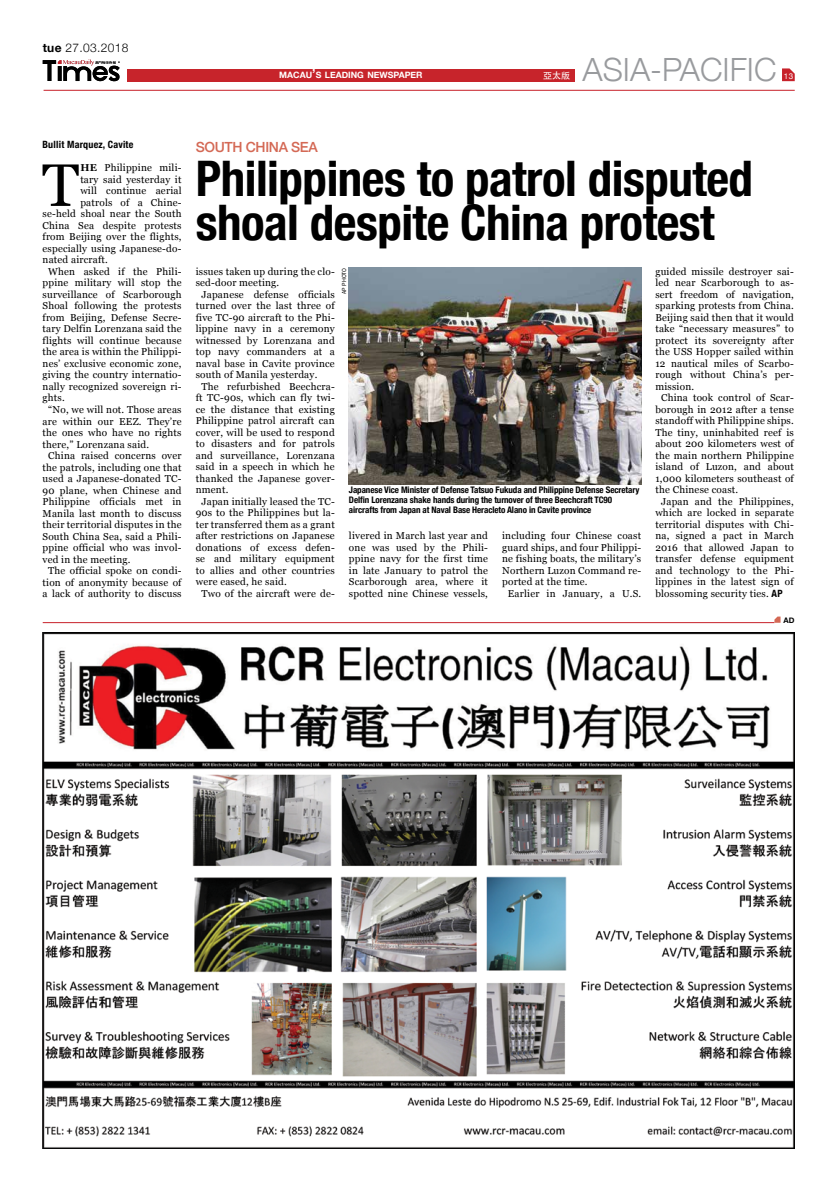
<style>
.page{position:relative;width:837px;height:1191px;background:#fff}
.page>*{position:absolute;margin:0;border:0;box-sizing:border-box;transform-origin:0 0}
.t1{font:59.8px "Georgia";color:#000}
.t2{font:700 condensed 49px/44px "Helvetica Neue";letter-spacing:-.01em;color:#000}
.t3{font:300 32px "Helvetica Neue";color:#999b9e}
.t4{font:500 14px "Helvetica Neue";letter-spacing:-.025em;color:#d46955}
.t5{font:300 12px "Helvetica Neue";letter-spacing:.025em;color:#000}
.t6{font:10px/11.5px "Georgia";letter-spacing:.02em;color:#000;text-align:justify}
.t7{font:700 condensed 10px "Helvetica Neue";letter-spacing:.02em;color:#000}
.t8{font:700 condensed 9px/10px "Helvetica Neue";letter-spacing:-.01em;color:#000}
.t9{font:9px "Adobe Heiti Std";color:#fff}
.t10{font:700 8.8px "Helvetica Neue";color:#fff}
.t11{font:8px "Helvetica Neue";color:#fff}
.t12{font:700 7.7px "Helvetica Neue";color:#000}
.t13{font:6px "Franklin Gothic";letter-spacing:.025em;color:#000}
.s1{font-weight:700}
.s2{font-size:12.5px}
.s3{font-family:"Helvetica Neue";font-weight:700;font-stretch:condensed}
</style>
<div class="page">
<div style="left:127px;top:69px;width:447px;height:12px;background:#c7242b"></div>
<svg style="left:782px;top:68px;width:12px;height:13px"></svg>
<svg style="left:43px;top:59px;width:77px;height:22px"></svg>
<hr style="left:44px;top:90px;width:750px;height:1px;background:#c7212a">
<hr style="left:43px;top:622px;width:731px;height:1px;background:#c7212a">
<svg style="left:774px;top:616px;width:6px;height:7px"></svg>
<img style="left:43px;top:633px;width:751px;height:515px">
<img style="left:349px;top:268px;width:292px;height:216px">
<p class="t5" style="left:43px;top:38px;width:87px"><span class="s1">tue</span> 27.03.2018</p>
<p class="t10" style="left:279px;top:68px;width:145px">MACAU<span class="s2">’</span>S LEADING NEWSPAPER</p>
<p class="t9" style="left:543px;top:70px;width:28px">亞太版</p>
<h3 class="t3" style="left:582px;top:44px;width:195px">ASIA-PACIFIC</h3>
<p class="t11" style="left:783px;top:70px;width:11px">13</p>
<p class="t7" style="left:43px;top:136px;width:92px">Bullit Marquez, Cavite</p>
<h1 class="t1" style="left:42px;top:142px;width:39px">T</h1>
<p class="t6" style="left:80px;top:162px;width:103px"><span class="s1">he</span> Philippine mili-</p>
<p class="t6" style="left:80px;top:173px;width:103px">tary said yesterday it</p>
<p class="t6" style="left:80px;top:185px;width:103px">will continue aerial</p>
<p class="t6" style="left:80px;top:196px;width:103px">patrols of a Chine-</p>
<p class="t6" style="left:43px;top:208px;width:140px">se-held shoal near the South</p>
<p class="t6" style="left:43px;top:219px;width:140px">China Sea despite protests</p>
<p class="t6" style="left:43px;top:231px;width:140px">from Beijing over the flights,</p>
<p class="t6" style="left:43px;top:242px;width:140px">especially using Japanese-do-</p>
<p class="t6" style="left:43px;top:254px;width:67px">nated aircraft.</p>
<p class="t6" style="left:48px;top:265px;width:135px">When asked if the Phili-</p>
<p class="t6" style="left:43px;top:277px;width:140px">ppine military will stop the</p>
<p class="t6" style="left:43px;top:288px;width:140px">surveillance of Scarborough</p>
<p class="t6" style="left:43px;top:300px;width:140px">Shoal following the protests</p>
<p class="t6" style="left:43px;top:311px;width:140px">from Beijing, Defense Secre-</p>
<p class="t6" style="left:43px;top:323px;width:140px">tary Delfin Lorenzana said the</p>
<p class="t6" style="left:43px;top:334px;width:140px">flights will continue because</p>
<p class="t6" style="left:43px;top:346px;width:140px">the area is within the Philippi-</p>
<p class="t6" style="left:43px;top:357px;width:140px">nes’ exclusive economic zone,</p>
<p class="t6" style="left:43px;top:369px;width:140px">giving the country internatio-</p>
<p class="t6" style="left:43px;top:380px;width:140px">nally recognized sovereign ri-</p>
<p class="t6" style="left:43px;top:392px;width:24px">ghts.</p>
<p class="t6" style="left:48px;top:403px;width:135px">“No, we will not. Those areas</p>
<p class="t6" style="left:43px;top:415px;width:140px">are within our EEZ. They’re</p>
<p class="t6" style="left:43px;top:426px;width:140px">the ones who have no rights</p>
<p class="t6" style="left:43px;top:438px;width:108px">there,” Lorenzana said.</p>
<p class="t6" style="left:48px;top:449px;width:135px">China raised concerns over</p>
<p class="t6" style="left:43px;top:461px;width:140px">the patrols, including one that</p>
<p class="t6" style="left:43px;top:472px;width:140px">used a Japanese-donated TC-</p>
<p class="t6" style="left:43px;top:484px;width:140px">90 plane, when Chinese and</p>
<p class="t6" style="left:43px;top:495px;width:140px">Philippine officials met in</p>
<p class="t6" style="left:43px;top:507px;width:140px">Manila last month to discuss</p>
<p class="t6" style="left:43px;top:518px;width:140px">their territorial disputes in the</p>
<p class="t6" style="left:43px;top:530px;width:140px">South China Sea, said a Phili-</p>
<p class="t6" style="left:43px;top:541px;width:140px">ppine official who was invol-</p>
<p class="t6" style="left:43px;top:553px;width:89px">ved in the meeting.</p>
<p class="t6" style="left:48px;top:564px;width:135px">The official spoke on condi-</p>
<p class="t6" style="left:43px;top:576px;width:140px">tion of anonymity because of</p>
<p class="t6" style="left:43px;top:587px;width:140px">a lack of authority to discuss</p>
<h3 class="t4" style="left:196px;top:135px;width:114px">South China Sea</h3>
<h2 class="t2" style="left:196px;top:153px;width:558px">Philippines to patrol disputed shoal despite China protest</h2>
<p class="t6" style="left:196px;top:265px;width:140px">issues taken up during the clo-</p>
<p class="t6" style="left:196px;top:276px;width:85px">sed-door meeting.</p>
<p class="t6" style="left:201px;top:288px;width:135px">Japanese defense officials</p>
<p class="t6" style="left:196px;top:299px;width:140px">turned over the last three of</p>
<p class="t6" style="left:196px;top:311px;width:140px">five TC-90 aircraft to the Phi-</p>
<p class="t6" style="left:196px;top:322px;width:140px">lippine navy in a ceremony</p>
<p class="t6" style="left:196px;top:334px;width:140px">witnessed by Lorenzana and</p>
<p class="t6" style="left:196px;top:345px;width:140px">top navy commanders at a</p>
<p class="t6" style="left:196px;top:357px;width:140px">naval base in Cavite province</p>
<p class="t6" style="left:196px;top:368px;width:123px">south of Manila yesterday.</p>
<p class="t6" style="left:201px;top:380px;width:135px">The refurbished Beechcra-</p>
<p class="t6" style="left:196px;top:391px;width:140px">ft TC-90s, which can fly twi-</p>
<p class="t6" style="left:196px;top:403px;width:140px">ce the distance that existing</p>
<p class="t6" style="left:196px;top:414px;width:140px">Philippine patrol aircraft can</p>
<p class="t6" style="left:196px;top:426px;width:140px">cover, will be used to respond</p>
<p class="t6" style="left:196px;top:437px;width:140px">to disasters and for patrols</p>
<p class="t6" style="left:196px;top:449px;width:140px">and surveillance, Lorenzana</p>
<p class="t6" style="left:196px;top:460px;width:140px">said in a speech in which he</p>
<p class="t6" style="left:196px;top:472px;width:140px">thanked the Japanese gover-</p>
<p class="t6" style="left:196px;top:483px;width:34px">nment.</p>
<p class="t6" style="left:201px;top:495px;width:135px">Japan initially leased the TC-</p>
<p class="t6" style="left:196px;top:506px;width:140px">90s to the Philippines but la-</p>
<p class="t6" style="left:196px;top:518px;width:140px">ter transferred them as a grant</p>
<p class="t6" style="left:196px;top:529px;width:140px">after restrictions on Japanese</p>
<p class="t6" style="left:196px;top:541px;width:140px">donations of excess defen-</p>
<p class="t6" style="left:196px;top:552px;width:140px">se and military equipment</p>
<p class="t6" style="left:196px;top:564px;width:140px">to allies and other countries</p>
<p class="t6" style="left:196px;top:575px;width:92px">were eased, he said.</p>
<p class="t6" style="left:201px;top:587px;width:135px">Two of the aircraft were de-</p>
<p class="t13" style="left:340px;top:294px;width:28px;rotate:-90deg">ap photo</p>
<p class="t8" style="left:349px;top:484px;width:292px">Japanese Vice Minister of Defense Tatsuo Fukuda and Philippine Defense Secretary<br>Delfin Lorenzana shake hands during the turnover of three Beechcraft TC90 aircrafts from Japan at Naval Base Heracleto Alano in Cavite province</p>
<p class="t6" style="left:349px;top:529px;width:140px">livered in March last year and one was used by the Phili&shy;ppine navy for the first time in late January to patrol the Scarborough area, where it spotted nine Chinese vessels,</p>
<p class="t6" style="left:502px;top:529px;width:140px">including four Chinese coast</p>
<p class="t6" style="left:502px;top:541px;width:140px">guard ships, and four Philippi-</p>
<p class="t6" style="left:502px;top:552px;width:140px">ne fishing boats, the military’s</p>
<p class="t6" style="left:502px;top:564px;width:140px">Northern Luzon Command re-</p>
<p class="t6" style="left:502px;top:575px;width:87px">ported at the time.</p>
<p class="t6" style="left:507px;top:587px;width:135px">Earlier in January, a U.S.</p>
<p class="t6" style="left:655px;top:265px;width:140px">guided missile destroyer sai-</p>
<p class="t6" style="left:655px;top:276px;width:140px">led near Scarborough to as-</p>
<p class="t6" style="left:655px;top:288px;width:140px">sert freedom of navigation,</p>
<p class="t6" style="left:655px;top:299px;width:140px">sparking protests from China.</p>
<p class="t6" style="left:655px;top:311px;width:140px">Beijing said then that it would</p>
<p class="t6" style="left:655px;top:322px;width:140px">take “necessary measures” to</p>
<p class="t6" style="left:655px;top:334px;width:140px">protect its sovereignty after</p>
<p class="t6" style="left:655px;top:345px;width:140px">the USS Hopper sailed within</p>
<p class="t6" style="left:655px;top:357px;width:140px">12 nautical miles of Scarbo-</p>
<p class="t6" style="left:655px;top:368px;width:140px">rough without China’s per-</p>
<p class="t6" style="left:655px;top:380px;width:40px">mission.</p>
<p class="t6" style="left:660px;top:391px;width:134px">China took control of Scar-</p>
<p class="t6" style="left:655px;top:403px;width:140px">borough in 2012 after a tense</p>
<p class="t6" style="left:655px;top:414px;width:140px">standoff with Philippine ships.</p>
<p class="t6" style="left:655px;top:426px;width:140px">The tiny, uninhabited reef is</p>
<p class="t6" style="left:655px;top:437px;width:140px">about 200 kilometers west of</p>
<p class="t6" style="left:655px;top:449px;width:140px">the main northern Philippine</p>
<p class="t6" style="left:655px;top:460px;width:140px">island of Luzon, and about</p>
<p class="t6" style="left:655px;top:472px;width:140px">1,000 kilometers southeast of</p>
<p class="t6" style="left:655px;top:483px;width:84px">the Chinese coast.</p>
<p class="t6" style="left:660px;top:495px;width:134px">Japan and the Philippines,</p>
<p class="t6" style="left:655px;top:506px;width:140px">which are locked in separate</p>
<p class="t6" style="left:655px;top:518px;width:140px">territorial disputes with Chi-</p>
<p class="t6" style="left:655px;top:529px;width:140px">na, signed a pact in March</p>
<p class="t6" style="left:655px;top:541px;width:140px">2016 that allowed Japan to</p>
<p class="t6" style="left:655px;top:552px;width:140px">transfer defense equipment</p>
<p class="t6" style="left:655px;top:564px;width:140px">and technology to the Phi-</p>
<p class="t6" style="left:655px;top:575px;width:140px">lippines in the latest sign of</p>
<p class="t6" style="left:655px;top:587px;width:129px">blossoming security ties. <span class="s3">AP</span></p>
<p class="t12" style="left:783px;top:614px;width:12px">AD</p>
</div>
